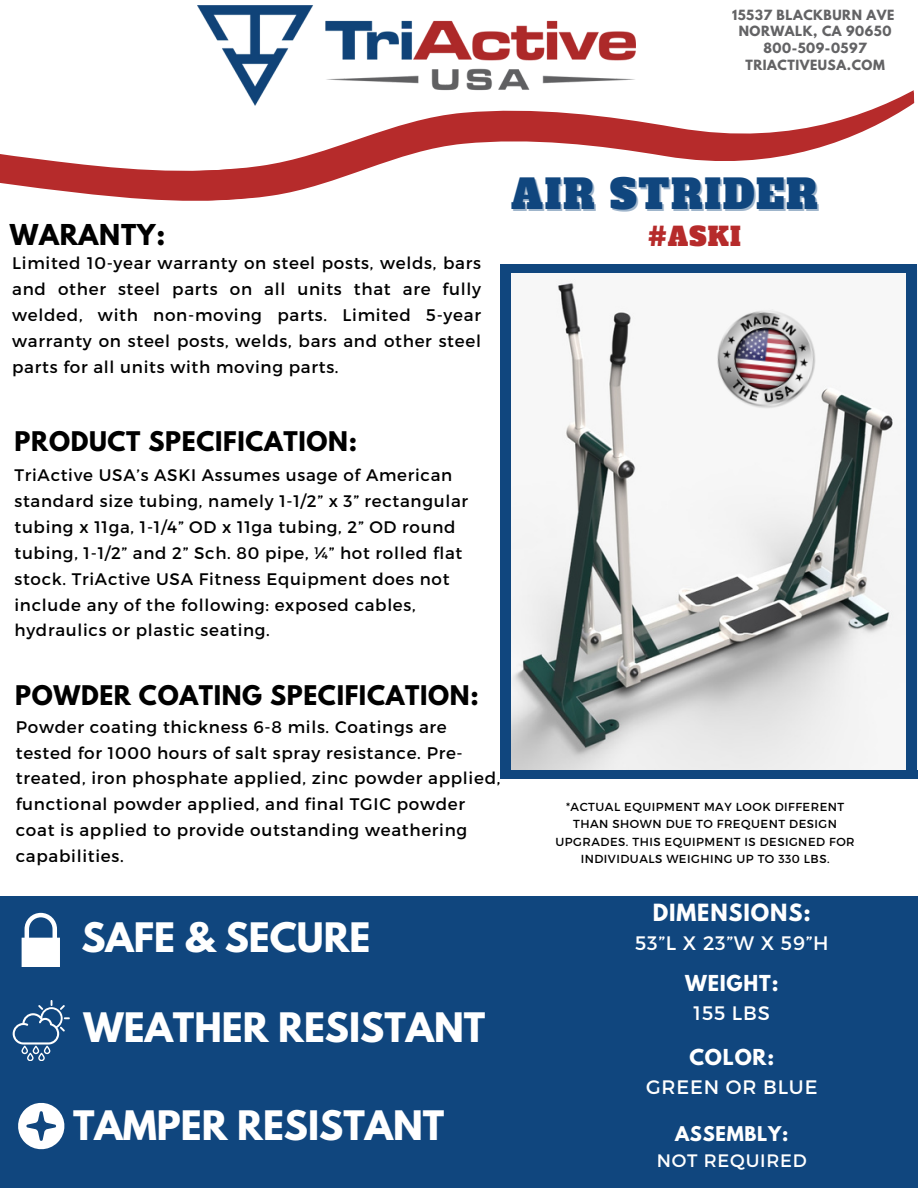
<style>
.page{position:relative;width:918px;height:1188px;background:#fff}
.page>*{position:absolute;margin:0;border:0;box-sizing:border-box;transform-origin:0 0}
.t1{font:39.6px "Alfa Slab One";letter-spacing:.04em;color:#10467e}
.t2{font:700 36px "League Spartan";color:#fff}
.t3{font:700 25.5px "League Spartan";letter-spacing:.025em;color:#000}
.t4{font:25.5px "Alfa Slab One";color:#b62b2b}
.t5{font:700 24px "League Spartan";letter-spacing:.025em;color:#000}
.t6{font:700 21px "League Spartan";letter-spacing:.04em;color:#fff}
.t7{font:19.5px/29.2px "Montserrat";letter-spacing:.04em;color:#fff;text-align:center}
.t8{font:700 19.5px/29.2px "League Spartan";letter-spacing:.04em;color:#fff;text-align:center}
.t9{font:18px "Montserrat";letter-spacing:.04em;color:#fff}
.t10{font:700 18px "League Spartan";letter-spacing:.04em;color:#fff}
.t11{font:16.8px/25.8px "Montserrat";letter-spacing:.04em;color:#000}
.t12{font:16.65px/25.8px "Montserrat";letter-spacing:.04em;color:#000}
.t13{font:700 12.45px "League Spartan";letter-spacing:.04em;color:#636365}
.t14{font:11.7px "Montserrat";letter-spacing:.04em;color:#000}
.s1{font-family:"Montserrat";font-weight:400}
.s2{font-family:"League Spartan";font-weight:700}
</style>
<div class="page">
<div style="left:0;top:896px;width:918px;height:292px;background:#10467e"></div>
<svg style="left:18px;top:1103px;width:47px;height:47px"></svg>
<svg style="left:13px;top:1000px;width:57px;height:61px"></svg>
<svg style="left:25px;top:913px;width:32px;height:25px"></svg>
<div style="left:22px;top:938px;width:38px;height:29px;background:#fff"></div>
<svg style="left:0;top:176px;width:346px;height:25px;fill:#b62b2b"></svg>
<svg style="left:0;top:5px;width:915px;height:171px"></svg>
<img style="left:197px;top:6px;width:439px;height:100px">
<img style="left:510px;top:272px;width:408px;height:499px">
<div style="left:508px;top:264px;width:409px;height:8px;background:#10467e"></div>
<img style="left:705px;top:299px;width:121px;height:121px">
<div style="left:500px;top:265px;width:10px;height:514px;background:#10467e"></div>
<div style="left:510px;top:771px;width:408px;height:7px;background:#10467e"></div>
<div style="left:906px;top:265px;width:11px;height:514px;background:#10467e"></div>
<p class="t13" style="left:732px;top:9px;width:164px">15537 BLACKBURN AVE</p>
<p class="t13" style="left:739px;top:25px;width:154px">NORWALK, CA 90650</p>
<h3 class="t13" style="left:763px;top:42px;width:105px">800-509-0597</h3>
<p class="t13" style="left:745px;top:59px;width:141px">TRIACTIVEUSA.COM</p>
<p class="t3" style="left:10px;top:222px;width:157px">WARANTY:</p>
<p class="t11" style="left:12px;top:250px;width:470px;text-align:justify">Limited 10-year warranty on steel posts, welds, bars and other steel parts on all units that are fully welded, with non-moving parts. Limited 5-year warranty on steel posts, welds, bars and other steel parts for all units with moving parts.</p>
<p class="t1" style="left:511px;top:168px;width:308px">AIR STRIDER</p>
<p class="t4" style="left:648px;top:220px;width:94px">#ASKI</p>
<p class="t5" style="left:15px;top:429px;width:344px">PRODUCT SPECIFICATION:</p>
<p class="t12" style="left:15px;top:462px;width:455px">TriActive USA’s ASKI Assumes usage of American standard size tubing, namely 1-1/2” x 3” rectangular tubing x 11ga, 1-1/4” OD x 11ga tubing, 2” OD round tubing, 1-1/2” and 2” Sch. 80 pipe, ¼” hot rolled flat stock. TriActive USA Fitness Equipment does not include any of the following: exposed cables, hydraulics or plastic seating.</p>
<p class="t5" style="left:15px;top:684px;width:465px">POWDER COATING SPECIFICATION:</p>
<p class="t11" style="left:16px;top:713px;width:486px">Powder coating thickness 6-8 mils. Coatings are tested for 1000 hours of salt spray resistance. Pre&shy;treated, iron phosphate applied, zinc powder applied, functional powder applied, and final TGIC powder coat is applied to provide outstanding weathering capabilities.</p>
<p class="t2" style="left:81px;top:920px;width:290px">SAFE &amp; SECURE</p>
<p class="t2" style="left:83px;top:1009px;width:403px">WEATHER RESISTANT</p>
<p class="t2" style="left:73px;top:1108px;width:373px">TAMPER RESISTANT</p>
<p class="t14" style="left:566px;top:799px;width:280px">*ACTUAL EQUIPMENT MAY LOOK DIFFERENT</p>
<h4 class="t14" style="left:573px;top:816px;width:265px">THAN SHOWN DUE TO FREQUENT DESIGN</h4>
<p class="t14" style="left:556px;top:834px;width:301px">UPGRADES. THIS EQUIPMENT IS DESIGNED FOR</p>
<h4 class="t14" style="left:581px;top:851px;width:250px">INDIVIDUALS WEIGHING UP TO 330 LBS.</h4>
<h1 class="t6" style="left:653px;top:902px;width:159px">DIMENSIONS:</h1>
<h1 class="t7" style="left:635px;top:928px;width:195px">53”L X 23”W X 59”H</h1>
<h5 class="t8" style="left:685px;top:971px;width:95px">WEIGHT:<br><span class="s1">155 LBS</span></h5>
<h4 class="t7" style="left:646px;top:1042px;width:173px"><span class="s2">COLOR:<br></span>GREEN OR BLUE</h4>
<p class="t10" style="left:675px;top:1125px;width:115px">ASSEMBLY:</p>
<p class="t9" style="left:657px;top:1149px;width:151px">NOT REQUIRED</p>
</div>
